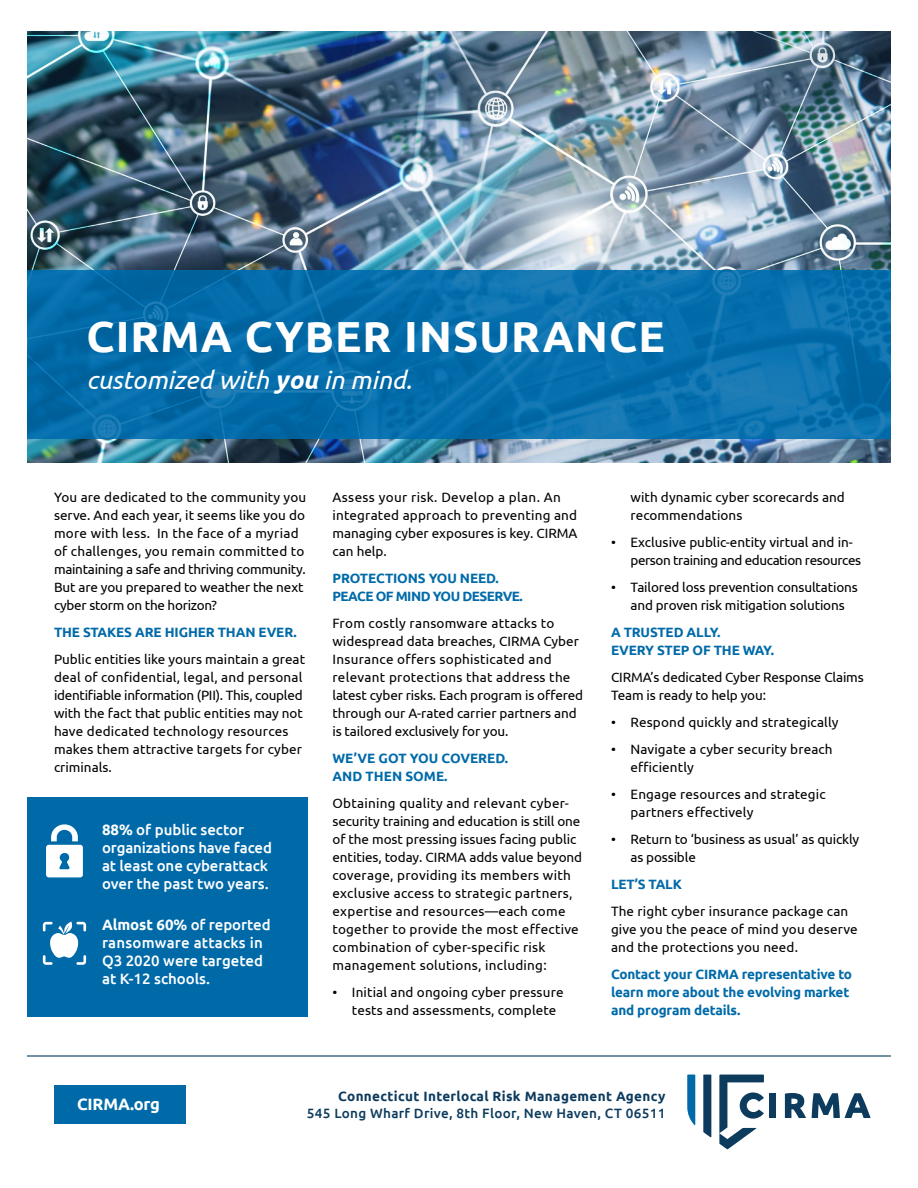
<style>
.page{position:relative;width:918px;height:1188px;background:#fff}
.page>*{position:absolute;margin:0;border:0;box-sizing:border-box;transform-origin:0 0}
.t1{font:700 43.5px "Ubuntu";letter-spacing:.025em;color:#fff}
.t2{font:italic 25.5px "Ubuntu";color:#fff}
.t3{font:700 16.5px "Ubuntu";letter-spacing:-.01em;color:#fff}
.t4{font:500 15px/18px "Ubuntu";color:#fff}
.t5{font:13.5px/18px "Ubuntu";letter-spacing:.005em;color:#000}
.t6{font:700 13.5px/18px "Ubuntu";letter-spacing:-.01em;color:#006aa9}
.t7{font:13.5px/18px "Ubuntu";letter-spacing:-.03em;color:#000}
.t8{font:500 13.5px "Ubuntu";letter-spacing:.025em;color:#0c3b5d}
.t9{font:700 13.5px "Ubuntu";letter-spacing:.025em;color:#0c3b5d}
.t10{font:700 13.5px/18px "Ubuntu";letter-spacing:-.04em;color:#006aa9}
.s1{font-weight:700}
</style>
<div class="page">
<img style="left:27px;top:32px;width:864px;height:431px">
<div style="left:27px;top:797px;width:280px;height:220px;background:#006aa9"></div>
<hr style="left:27px;top:1055px;width:864px;height:2px;background:#0c3b5d">
<div style="left:769px;top:1093px;width:7px;height:25px;background:#0c3b5d"></div>
<svg style="left:785px;top:1093px;width:21px;height:25px"></svg>
<svg style="left:812px;top:1093px;width:59px;height:25px"></svg>
<svg style="left:703px;top:1075px;width:8px;height:62px"></svg>
<svg style="left:687px;top:1075px;width:8px;height:50px"></svg>
<svg style="left:719px;top:1075px;width:45px;height:74px"></svg>
<svg style="left:27px;top:270px;width:864px;height:168px;background:#076eac"></svg>
<div style="left:54px;top:1085px;width:131px;height:38px;background:#006aa9"></div>
<svg style="left:46px;top:824px;width:37px;height:53px"></svg>
<svg style="left:43px;top:922px;width:43px;height:43px"></svg>
<h1 class="t1" style="left:86px;top:310px;width:580px">CIRMA CYBER INSURANCE</h1>
<h2 class="t2" style="left:86px;top:365px;width:327px">customized with <span class="s1">you</span> in mind.</h2>
<p class="t5" style="left:54px;top:488px;width:254px">You are dedicated to the community you serve. And each year, it seems like you do more with less. In the face of a myriad of challenges, you remain committed to maintaining a safe and thriving community.<br>But are you prepared to weather the next cyber storm on the horizon?</p>
<p class="t6" style="left:54px;top:623px;width:244px">THE STAKES ARE HIGHER THAN EVER.</p>
<p class="t5" style="left:54px;top:650px;width:253px">Public entities like yours maintain a great deal of confidential, legal, and personal identifiable information (PII). This, coupled with the fact that public entities may not have dedicated technology resources makes them attractive targets for cyber criminals.</p>
<p class="t4" style="left:102px;top:820px;width:171px"><span class="s1">88%</span> of public sector organizations have faced at least one cyberattack over the past two years.</p>
<p class="t4" style="left:102px;top:915px;width:170px"><span class="s1">Almost 60%</span> of reported ransomware attacks in<br>Q3 2020 were targeted at K-12 schools.</p>
<p class="t5" style="left:333px;top:488px;width:246px">Assess your risk. Develop a plan. An integrated approach to preventing and managing cyber exposures is key. CIRMA can help.</p>
<p class="t10" style="left:333px;top:569px;width:192px">PROTECTIONS YOU NEED.<br>PEACE OF MIND YOU DESERVE.</p>
<p class="t5" style="left:333px;top:614px;width:252px">From costly ransomware attacks to widespread data breaches, CIRMA Cyber Insurance offers sophisticated and relevant protections that address the latest cyber risks. Each program is offered through our A-rated carrier partners and is tailored exclusively for you.</p>
<p class="t6" style="left:333px;top:749px;width:177px">WE’VE GOT YOU COVERED.<br>AND THEN SOME.</p>
<p class="t5" style="left:333px;top:794px;width:251px">Obtaining quality and relevant cyber&shy;security training and education is still one of the most pressing issues facing public entities, today. CIRMA adds value beyond coverage, providing its members with exclusive access to strategic partners, expertise and resources—each come together to provide the most effective combination of cyber-specific risk management solutions, including:</p>
<p class="t5" style="left:352px;top:983px;width:213px;text-indent:-19px">• Initial and ongoing cyber pressure tests and assessments, complete</p>
<p class="t5" style="left:630px;top:488px;width:216px">with dynamic cyber scorecards and recommendations</p>
<p class="t7" style="left:630px;top:533px;width:232px;text-indent:-19px">• Exclusive public-entity virtual and in&shy;person training and education resources</p>
<p class="t5" style="left:611px;top:578px;width:248px;text-align:center">• Tailored loss prevention consultations and proven risk mitigation solutions</p>
<p class="t6" style="left:611px;top:623px;width:165px">A TRUSTED ALLY.<br>EVERY STEP OF THE WAY.</p>
<p class="t5" style="left:611px;top:668px;width:254px">CIRMA’s dedicated Cyber Response Claims<br>Team is ready to help you:</p>
<p class="t5" style="left:611px;top:713px;width:229px">• Respond quickly and strategically</p>
<p class="t5" style="left:630px;top:740px;width:204px;text-indent:-19px">• Navigate a cyber security breach efficiently</p>
<p class="t5" style="left:630px;top:785px;width:197px;text-indent:-19px">• Engage resources and strategic partners effectively</p>
<p class="t5" style="left:630px;top:830px;width:230px;text-indent:-19px">• Return to ‘business as usual’ as quickly as possible</p>
<p class="t6" style="left:611px;top:875px;width:72px">LET’S TALK</p>
<p class="t5" style="left:611px;top:902px;width:248px">The right cyber insurance package can give you the peace of mind you deserve and the protections you need.</p>
<p class="t6" style="left:611px;top:965px;width:243px">Contact your CIRMA representative to learn more about the evolving market and program details.</p>
<p class="t3" style="left:77px;top:1094px;width:84px">CIRMA.org</p>
<p class="t9" style="left:338px;top:1088px;width:329px">Connecticut Interlocal Risk Management Agency</p>
<p class="t8" style="left:307px;top:1105px;width:360px">545 Long Wharf Drive, 8th Floor, New Haven, CT 06511</p>
</div>
